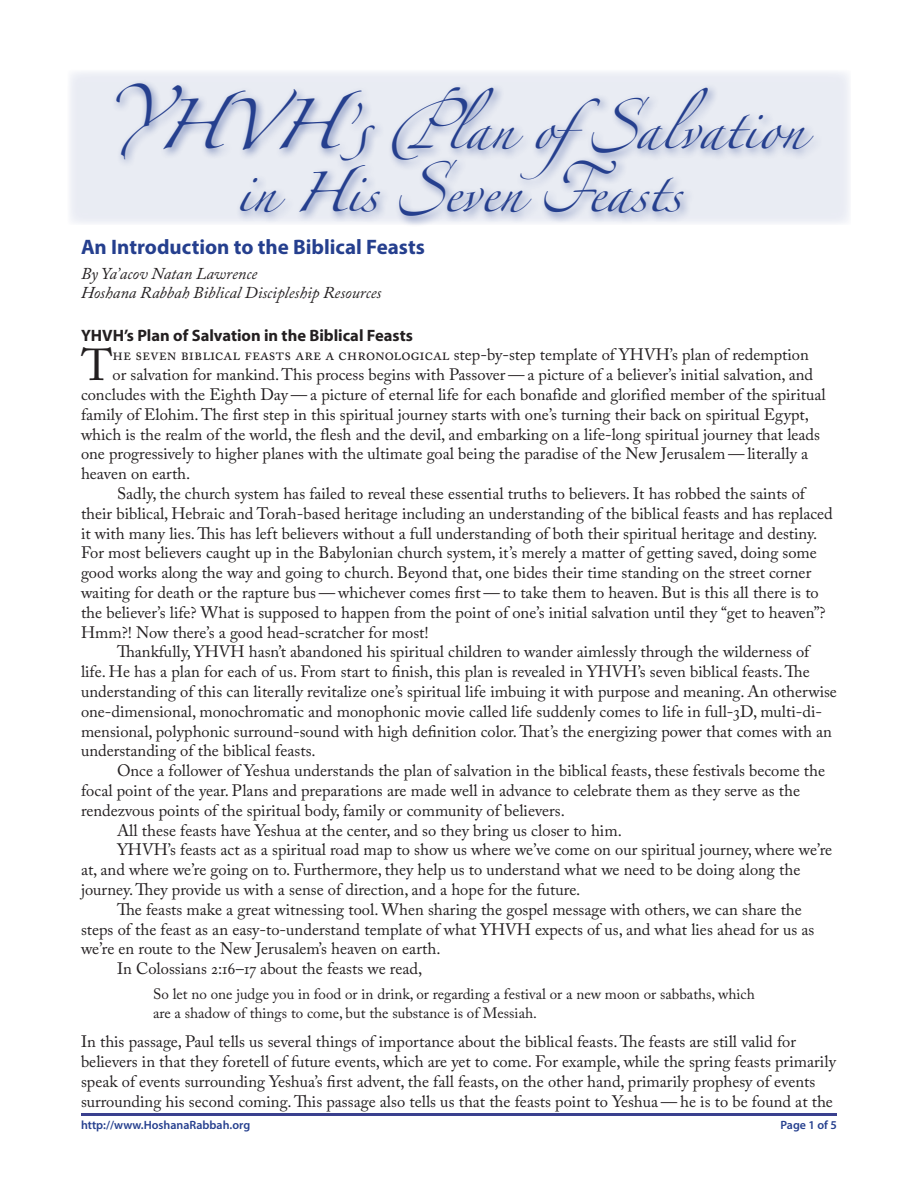
<style>
.page{position:relative;width:918px;height:1188px;background:#fff}
.page>*{position:absolute;margin:0;border:0;box-sizing:border-box;transform-origin:0 0}
.Title_Script{font:45px "Zapfino";color:#253f8e}
.Text_Initial_Large{font:44.4px "Adobe Caslon Pro";color:#231f20}
.Title_Script-2{font:36px "Zapfino";color:#253f8e}
.subtitle_within_stu{font:700 21px "Myriad Pro";color:#253f8e}
.Text{font:16.5px/19.8px "Adobe Caslon Pro";color:#231f20}
.Text_Initial_Large-2{font:16.5px "Adobe Caslon Pro";color:#231f20}
.Text_no_indent{font:16.5px/19.8px "Adobe Caslon Pro";color:#231f20}
.by__N_tan_byline_le{font:italic 16.5px/19.8px "Adobe Caslon Pro";color:#231f20}
.Text__heads_left{font:700 16.5px "Myriad";color:#231f20}
.indent_both_4p__ref{font:15px/19.8px "Adobe Caslon Pro";color:#231f20}
.running_footer{font:600 12px "Myriad Pro";color:#253f8e}
.s1{font-size:36px}
</style>
<div class="page">
<hr style="left:81px;top:1113px;width:756px;height:3px;background:#3a408e">
<div style="left:68px;top:70px;width:783px;height:155px;background:#eaecf4"></div>
<div style="left:112px;top:79px;width:712px;height:149px;background:#253f8e;opacity:.6"></div>
<svg style="left:116px;top:83px;width:66px;height:77px"></svg>
<svg style="left:340px;top:126px;width:35px;height:35px"></svg>
<svg style="left:392px;top:87px;width:75px;height:129px"></svg>
<svg style="left:521px;top:97px;width:129px;height:116px"></svg>
<p class="Title_Script" style="left:157px;top:107px;width:206px">HVH<span class="s1">’</span></p>
<p class="Title_Script-2" style="left:447px;top:115px;width:109px">la n o</p>
<p class="Title_Script-2" style="left:635px;top:115px;width:171px">alvation</p>
<p class="Title_Script-2" style="left:236px;top:178px;width:143px">in His</p>
<p class="Title_Script-2" style="left:443px;top:178px;width:81px">even</p>
<p class="Title_Script-2" style="left:588px;top:178px;width:96px">easts</p>
<p class="subtitle_within_stu" style="left:81px;top:233px;width:345px">An Introduction to the Biblical Feasts</p>
<p class="by__N_tan_byline_le" style="left:81px;top:263px;width:302px">By Ya’acov Natan Lawrence<br>Hoshana Rabbah Biblical Discipleship Resources</p>
<p class="Text__heads_left" style="left:81px;top:327px;width:333px">YHVH’s Plan of Salvation in the Biblical Feasts</p>
<p class="Text_Initial_Large" style="left:81px;top:339px;width:33px">T</p>
<p class="Text_Initial_Large-2" style="left:112px;top:345px;width:698px">he seven biblical feasts are a chronological step-by-step template of YHVH’s plan of redemption</p>
<p class="Text_Initial_Large-2" style="left:112px;top:365px;width:702px">or salvation for mankind. This process begins with Passover — a picture of a believer’s initial salvation, and</p>
<p class="Text_Initial_Large-2" style="left:81px;top:385px;width:746px">concludes with the Eighth Day — a picture of eternal life for each bonafide and glorified member of the spiritual</p>
<p class="Text_Initial_Large-2" style="left:81px;top:405px;width:730px">family of Elohim. The first step in this spiritual journey starts with one’s turning their back on spiritual Egypt,</p>
<p class="Text_Initial_Large-2" style="left:81px;top:424px;width:741px">which is the realm of the world, the flesh and the devil, and embarking on a life-long spiritual journey that leads</p>
<p class="Text_Initial_Large-2" style="left:81px;top:444px;width:729px">one progressively to higher planes with the ultimate goal being the paradise of the New Jerusalem — literally a</p>
<p class="Text_Initial_Large-2" style="left:81px;top:464px;width:111px">heaven on earth.</p>
<p class="Text" style="left:81px;top:483px;width:753px;text-indent:36px">Sadly, the church system has failed to reveal these essential truths to believers. It has robbed the saints of their biblical, Hebraic and Torah-based heritage including an understanding of the biblical feasts and has replaced it with many lies. This has left believers without a full understanding of both their spiritual heritage and destiny.<br>For most believers caught up in the Babylonian church system, it’s merely a matter of getting saved, doing some good works along the way and going to church. Beyond that, one bides their time standing on the street corner waiting for death or the rapture bus — whichever comes first — to take them to heaven. But is this all there is to the believer’s life? What is supposed to happen from the point of one’s initial salvation until they “get to heaven”?<br>Hmm?! Now there’s a good head-scratcher for most!</p>
<p class="Text" style="left:81px;top:642px;width:757px;text-indent:36px">Thankfully, YHVH hasn’t abandoned his spiritual children to wander aimlessly through the wilderness of life. He has a plan for each of us. From start to finish, this plan is revealed in YHVH’s seven biblical feasts. The understanding of this can literally revitalize one’s spiritual life imbuing it with purpose and meaning. An otherwise one-dimensional, monochromatic and monophonic movie called life suddenly comes to life in full-3D, multi-di&shy;mensional, polyphonic surround-sound with high definition color. That’s the energizing power that comes with an understanding of the biblical feasts.</p>
<p class="Text" style="left:81px;top:761px;width:746px;text-indent:36px">Once a follower of Yeshua understands the plan of salvation in the biblical feasts, these festivals become the focal point of the year. Plans and preparations are made well in advance to celebrate them as they serve as the rendezvous points of the spiritual body, family or community of believers.</p>
<p class="Text" style="left:117px;top:820px;width:506px">All these feasts have Yeshua at the center, and so they bring us closer to him.</p>
<p class="Text" style="left:81px;top:840px;width:753px;text-indent:36px">YHVH’s feasts act as a spiritual road map to show us where we’ve come on our spiritual journey, where we’re at, and where we’re going on to. Furthermore, they help us to understand what we need to be doing along the journey. They provide us with a sense of direction, and a hope for the future.</p>
<p class="Text" style="left:81px;top:899px;width:735px;text-indent:36px">The feasts make a great witnessing tool. When sharing the gospel message with others, we can share the steps of the feast as an easy-to-understand template of what YHVH expects of us, and what lies ahead for us as we’re en route to the New Jerusalem’s heaven on earth.</p>
<p class="Text" style="left:117px;top:959px;width:307px">In Colossians 2:16–17 about the feasts we read,</p>
<p class="indent_both_4p__ref" style="left:153px;top:983px;width:603px">So let no one judge you in food or in drink, or regarding a festival or a new moon or sabbaths, which are a shadow of things to come, but the substance is of Messiah.</p>
<p class="Text_no_indent" style="left:81px;top:1032px;width:756px">In this passage, Paul tells us several things of importance about the biblical feasts. The feasts are still valid for believers in that they foretell of future events, which are yet to come. For example, while the spring feasts primarily speak of events surrounding Yeshua’s first advent, the fall feasts, on the other hand, primarily prophesy of events surrounding his second coming. This passage also tells us that the feasts point to Yeshua — he is to be found at the</p>
<p class="running_footer" style="left:81px;top:1117px;width:171px">http://www.HoshanaRabbah.org</p>
<p class="running_footer" style="left:780px;top:1117px;width:58px">Page 1 of 5</p>
</div>
